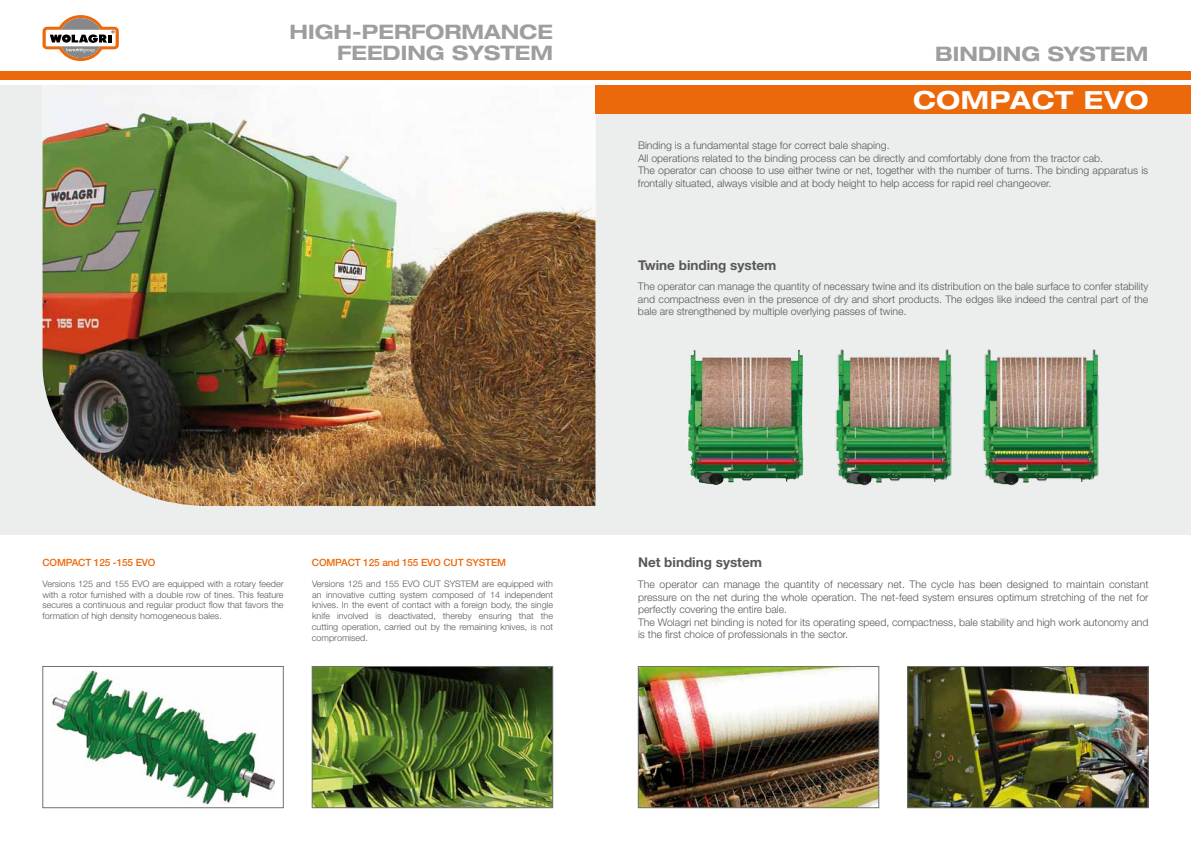
<style>
.page{position:relative;width:1191px;height:842px;background:#fff}
.page>*{position:absolute;margin:0;border:0;box-sizing:border-box;transform-origin:0 0}
.t1{font:700 expanded 25px "Helvetica Neue LT Std";letter-spacing:.03em;color:#fff}
.t2{font:700 expanded 20px/21px "Helvetica Neue LT Std";color:#9c9e9f;text-align:right}
.t3{font:700 13.5px "Helvetica Neue LT Std";color:#58585a}
.t4{font:300 10.5px/12.6px "Helvetica Neue LT Std";color:#58585a}
.t5{font:500 10px "Helvetica Neue LT Std";letter-spacing:-.01em;color:#eb690b}
.t6{font:300 9px/10.8px "Helvetica Neue LT Std";color:#58585a;text-align:justify}
</style>
<div class="page">
<div style="left:0;top:85px;width:1191px;height:449px;background:#eceded"></div>
<img style="left:43px;top:85px;width:552px;height:421px">
<div style="left:0;top:71px;width:1191px;height:8px;background:#eb690b"></div>
<img style="left:640px;top:668px;width:237px;height:138px">
<div style="left:638px;top:666px;width:241px;height:142px;border:1px solid #707172"></div>
<img style="left:909px;top:668px;width:237px;height:138px">
<div style="left:907px;top:666px;width:241px;height:142px;border:1px solid #707172"></div>
<img style="left:686px;top:350px;width:118px;height:135px">
<img style="left:835px;top:349px;width:117px;height:137px">
<img style="left:982px;top:349px;width:117px;height:137px">
<img style="left:52px;top:670px;width:222px;height:135px">
<div style="left:43px;top:666px;width:240px;height:142px;border:1px solid #707172"></div>
<img style="left:314px;top:668px;width:237px;height:138px">
<div style="left:312px;top:666px;width:241px;height:142px;border:1px solid #707172"></div>
<div style="left:595px;top:85px;width:596px;height:29px;background:#eb690b"></div>
<svg style="left:43px;top:15px;width:76px;height:46px"></svg>
<h2 class="t2" style="left:289px;top:20px;width:265px">HIGH-PERFORMANCE<br>FEEDING SYSTEM</h2>
<h2 class="t2" style="left:935px;top:43px;width:215px">BINDING SYSTEM</h2>
<h1 class="t1" style="left:913px;top:84px;width:237px">COMPACT EVO</h1>
<p class="t4" style="left:638px;top:139px;width:512px">Binding is a fundamental stage for correct bale shaping.<br>All operations related to the binding process can be directly and comfortably done from the tractor cab.<br>The operator can choose to use either twine or net, together with the number of turns. The binding apparatus is frontally situated, always visible and at body height to help access for rapid reel changeover.</p>
<p class="t3" style="left:638px;top:257px;width:140px">Twine binding system</p>
<p class="t4" style="left:638px;top:280px;width:512px;text-align:justify">The operator can manage the quantity of necessary twine and its distribution on the bale surface to confer stability and compactness even in the presence of dry and short products. The edges like indeed the central part of the bale are strengthened by multiple overlying passes of twine.</p>
<p class="t5" style="left:43px;top:556px;width:114px">COMPACT 125 -155 EVO</p>
<p class="t5" style="left:312px;top:556px;width:196px">COMPACT 125 and 155 EVO CUT SYSTEM</p>
<p class="t3" style="left:638px;top:554px;width:125px">Net binding system</p>
<p class="t6" style="left:43px;top:578px;width:243px">Versions 125 and 155 EVO are equipped with a rotary feeder with a rotor furnished with a double row of tines. This feature secures a continuous and regular product flow that favors the formation of high density homogeneous bales.</p>
<p class="t6" style="left:312px;top:578px;width:243px">Versions 125 and 155 EVO CUT SYSTEM are equipped with an innovative cutting system composed of 14 independent knives. In the event of contact with a foreign body, the single knife involved is deactivated, thereby ensuring that the cutting operation, carried out by the remaining knives, is not compromised.</p>
<p class="t4" style="left:638px;top:578px;width:512px">The operator can manage the quantity of necessary net. The cycle has been designed to maintain constant pressure on the net during the whole operation. The net-feed system ensures optimum stretching of the net for perfectly covering the entire bale.<br>The Wolagri net binding is noted for its operating speed, compactness, bale stability and high work autonomy and is the first choice of professionals in the sector.</p>
</div>
